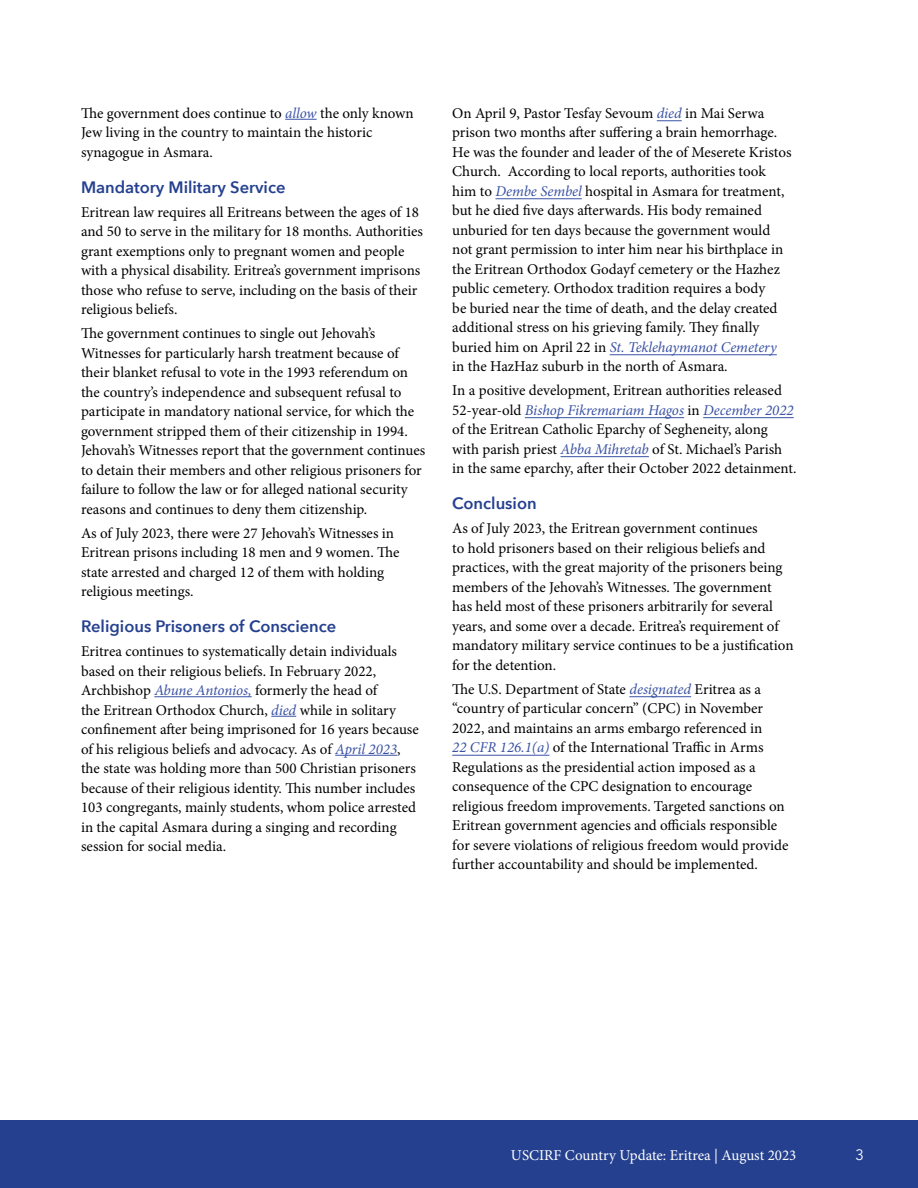
<style>
.page{position:relative;width:918px;height:1188px;background:#fff}
.page>*{position:absolute;margin:0;border:0;box-sizing:border-box;transform-origin:0 0}
.Subhead{font:600 16.5px "Avenir Next";color:#24408f}
.Body_no_indent{font:600 16.5px "Avenir Next";color:#24408f}
.Body_no_indent-2{font:15px/19.5px "Minion Pro";color:#000}
.t1{font:15px "Minion Pro";color:#fff}
.t2{font:15px "Avenir";color:#fff}
.s1{font-style:italic;color:#3a52a4}
</style>
<div class="page">
<div style="left:0;top:1120px;width:918px;height:68px;background:#24408f"></div>
<hr style="left:285px;top:119px;width:32px;height:1px;background:#3a52a4">
<hr style="left:154px;top:696px;width:98px;height:1px;background:#3a52a4">
<svg style="left:271px;top:716px;width:25px;height:1px"></svg>
<hr style="left:335px;top:755px;width:62px;height:1px;background:#3a52a4">
<svg style="left:657px;top:120px;width:25px;height:1px"></svg>
<hr style="left:496px;top:198px;width:86px;height:1px;background:#3a52a4">
<hr style="left:610px;top:354px;width:167px;height:1px;background:#3a52a4">
<hr style="left:525px;top:417px;width:159px;height:1px;background:#3a52a4">
<hr style="left:703px;top:417px;width:91px;height:1px;background:#3a52a4">
<hr style="left:561px;top:456px;width:88px;height:1px;background:#3a52a4">
<hr style="left:629px;top:696px;width:62px;height:1px;background:#3a52a4">
<hr style="left:452px;top:755px;width:97px;height:1px;background:#3a52a4">
<p class="Body_no_indent-2" style="left:81px;top:103px;width:334px">The government does continue to <span class="s1">allow</span> the only known<br>Jew living in the country to maintain the historic synagogue in Asmara.</p>
<p class="Subhead" style="left:81px;top:173px;width:206px">Mandatory Military Service</p>
<p class="Body_no_indent-2" style="left:81px;top:202px;width:344px">Eritrean law requires all Eritreans between the ages of 18 and 50 to serve in the military for 18 months. Authorities grant exemptions only to pregnant women and people with a physical disability. Eritrea’s government imprisons those who refuse to serve, including on the basis of their religious beliefs.</p>
<p class="Body_no_indent-2" style="left:81px;top:324px;width:346px">The government continues to single out Jehovah’s Witnesses for particularly harsh treatment because of their blanket refusal to vote in the 1993 referendum on the country’s independence and subsequent refusal to participate in mandatory national service, for which the government stripped them of their citizenship in 1994.<br>Jehovah’s Witnesses report that the government continues to detain their members and other religious prisoners for failure to follow the law or for alleged national security reasons and continues to deny them citizenship.</p>
<p class="Body_no_indent-2" style="left:81px;top:523px;width:320px">As of July 2023, there were 27 Jehovah’s Witnesses in Eritrean prisons including 18 men and 9 women. The state arrested and charged 12 of them with holding religious meetings.</p>
<p class="Subhead" style="left:81px;top:612px;width:257px">Religious Prisoners of Conscience</p>
<p class="Body_no_indent-2" style="left:81px;top:642px;width:339px">Eritrea continues to systematically detain individuals based on their religious beliefs. In February 2022, Archbishop <span class="s1">Abune Antonios,</span> formerly the head of<br>the Eritrean Orthodox Church, <span class="s1">died</span> while in solitary confinement after being imprisoned for 16 years because of his religious beliefs and advocacy. As of <span class="s1">April 2023</span>, the state was holding more than 500 Christian prisoners because of their religious identity. This number includes 103 congregants, mainly students, whom police arrested in the capital Asmara during a singing and recording session for social media.</p>
<p class="Body_no_indent-2" style="left:452px;top:103px;width:341px">On April 9, Pastor Tesfay Sevoum <span class="s1">died</span> in Mai Serwa prison two months after suffering a brain hemorrhage.<br>He was the founder and leader of the of Meserete Kristos Church. According to local reports, authorities took him to <span class="s1">Dembe Sembel</span> hospital in Asmara for treatment, but he died five days afterwards. His body remained unburied for ten days because the government would not grant permission to inter him near his birthplace in the Eritrean Orthodox Godayf cemetery or the Hazhez public cemetery. Orthodox tradition requires a body<br>be buried near the time of death, and the delay created additional stress on his grieving family. They finally buried him on April 22 in <span class="s1">St. Teklehaymanot Cemetery </span>in the HazHaz suburb in the north of Asmara.</p>
<p class="Body_no_indent-2" style="left:452px;top:381px;width:346px">In a positive development, Eritrean authorities released 52-year-old <span class="s1">Bishop Fikremariam Hagos</span> in <span class="s1">December 2022 </span>of the Eritrean Catholic Eparchy of Segheneity, along with parish priest <span class="s1">Abba Mihretab</span> of St. Michael’s Parish in the same eparchy, after their October 2022 detainment.</p>
<p class="Body_no_indent" style="left:452px;top:489px;width:86px">Conclusion</p>
<p class="Body_no_indent-2" style="left:452px;top:519px;width:343px">As of July 2023, the Eritrean government continues<br>to hold prisoners based on their religious beliefs and practices, with the great majority of the prisoners being members of the Jehovah’s Witnesses. The government has held most of these prisoners arbitrarily for several years, and some over a decade. Eritrea’s requirement of mandatory military service continues to be a justification for the detention.</p>
<p class="Body_no_indent-2" style="left:452px;top:679px;width:338px">The U.S. Department of State <span class="s1">designated</span> Eritrea as a “country of particular concern” (CPC) in November 2022, and maintains an arms embargo referenced in<br><span class="s1">22 CFR 126.1(a)</span> of the International Traffic in Arms Regulations as the presidential action imposed as a consequence of the CPC designation to encourage religious freedom improvements. Targeted sanctions on Eritrean government agencies and officials responsible for severe violations of religious freedom would provide further accountability and should be implemented.</p>
<p class="t1" style="left:511px;top:1145px;width:287px">USCIRF Country Update: Eritrea | August 2023</p>
<p class="t2" style="left:856px;top:1146px;width:10px">3</p>
</div>
